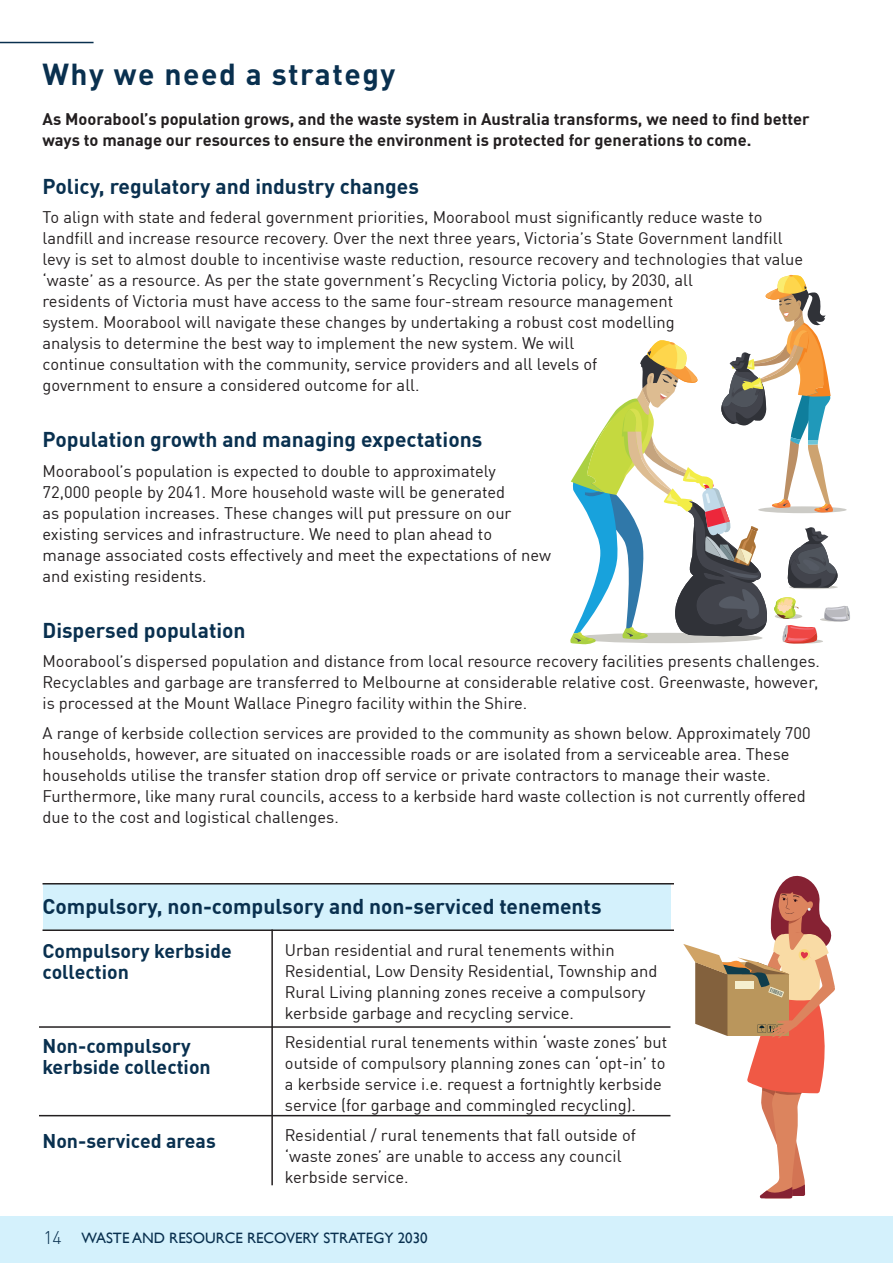
<style>
.page{position:relative;width:893px;height:1263px;background:#fff}
.page>*{position:absolute;margin:0;border:0;box-sizing:border-box;transform-origin:0 0}
.t1{font:700 30px "DIN";letter-spacing:.05em;color:#09304f}
.t2{font:700 21px "FFDI Nfor PUMA";color:#09304f}
.t3{font:700 19.5px/21px "FFDI Nfor PUMA";color:#09304f}
.t4{font:16.5px/21px "FFDI Nfor PUMA";color:#231f20}
.t5{font:700 16.5px/21px "FFDI Nfor PUMA";color:#231f20}
.t6{font:15px "Gill Sans";color:#09304f}
.s1{font-family:"DIN";font-weight:300;font-size:18px}
</style>
<div class="page">
<div style="left:0;top:1216px;width:893px;height:47px;background:#d4f1fc"></div>
<hr style="left:0;top:42px;width:94px;height:1px;background:#09304f">
<div style="left:43px;top:884px;width:627px;height:47px;background:#d4f1fc"></div>
<svg style="left:570px;top:275px;width:280px;height:370px"></svg>
<svg style="left:683px;top:875px;width:152px;height:323px"></svg>
<hr style="left:43px;top:929px;width:631px;height:2px;background:#231f20">
<hr style="left:43px;top:883px;width:631px;height:1px;background:#231f20">
<hr style="left:271px;top:929px;width:2px;height:256px;background:#231f20">
<hr style="left:39px;top:1026px;width:631px;height:2px;background:#231f20">
<hr style="left:39px;top:1115px;width:631px;height:1px;background:#231f20">
<h1 class="t1" style="left:43px;top:55px;width:354px">Why we need a strategy</h1>
<p class="t5" style="left:43px;top:108px;width:769px">As Moorabool’s population grows, and the waste system in Australia transforms, we need to find better ways to manage our resources to ensure the environment is protected for generations to come.</p>
<p class="t2" style="left:43px;top:170px;width:378px">Policy, regulatory and industry changes</p>
<p class="t4" style="left:43px;top:206px;width:762px">To align with state and federal government priorities, Moorabool must significantly reduce waste to landfill and increase resource recovery. Over the next three years, Victoria’s State Government landfill levy is set to almost double to incentivise waste reduction, resource recovery and technologies that value ‘waste’ as a resource. As per the state government’s Recycling Victoria policy, by 2030, all<br>residents of Victoria must have access to the same four-stream resource management<br>system. Moorabool will navigate these changes by undertaking a robust cost modelling<br>analysis to determine the best way to implement the new system. We will<br>continue consultation with the community, service providers and all levels of<br>government to ensure a considered outcome for all.</p>
<p class="t2" style="left:43px;top:423px;width:441px">Population growth and managing expectations</p>
<p class="t4" style="left:43px;top:459px;width:510px">Moorabool’s population is expected to double to approximately<br>72,000 people by 2041. More household waste will be generated<br>as population increases. These changes will put pressure on our existing services and infrastructure. We need to plan ahead to manage associated costs effectively and meet the expectations of new and existing residents.</p>
<p class="t2" style="left:43px;top:614px;width:205px">Dispersed population</p>
<p class="t4" style="left:43px;top:650px;width:779px;text-align:justify">Moorabool’s dispersed population and distance from local resource recovery facilities presents challenges.<br>Recyclables and garbage are transferred to Melbourne at considerable relative cost. Greenwaste, however, is processed at the Mount Wallace Pinegro facility within the Shire.</p>
<p class="t4" style="left:43px;top:721px;width:770px">A range of kerbside collection services are provided to the community as shown below. Approximately 700 households, however, are situated on inaccessible roads or are isolated from a serviceable area. These households utilise the transfer station drop off service or private contractors to manage their waste.<br>Furthermore, like many rural councils, access to a kerbside hard waste collection is not currently offered due to the cost and logistical challenges.</p>
<p class="t2" style="left:43px;top:890px;width:560px">Compulsory, non-compulsory and non-serviced tenements</p>
<p class="t3" style="left:43px;top:939px;width:191px">Compulsory kerbside collection</p>
<p class="t3" style="left:43px;top:1034px;width:170px">Non-compulsory kerbside collection</p>
<p class="t3" style="left:43px;top:1129px;width:175px">Non-serviced areas</p>
<p class="t4" style="left:285px;top:938px;width:374px">Urban residential and rural tenements within Residential, Low Density Residential, Township and Rural Living planning zones receive a compulsory kerbside garbage and recycling service.</p>
<p class="t4" style="left:285px;top:1030px;width:384px">Residential rural tenements within ‘waste zones’ but outside of compulsory planning zones can ‘opt-in’ to a kerbside service i.e. request a fortnightly kerbside service (for garbage and commingled recycling).</p>
<p class="t4" style="left:285px;top:1123px;width:353px">Residential / rural tenements that fall outside of ‘waste zones’ are unable to access any council kerbside service.</p>
<p class="t6" style="left:43px;top:1229px;width:386px"><span class="s1">14</span> WASTE AND RESOURCE RECOVERY STRATEGY 2030</p>
</div>
